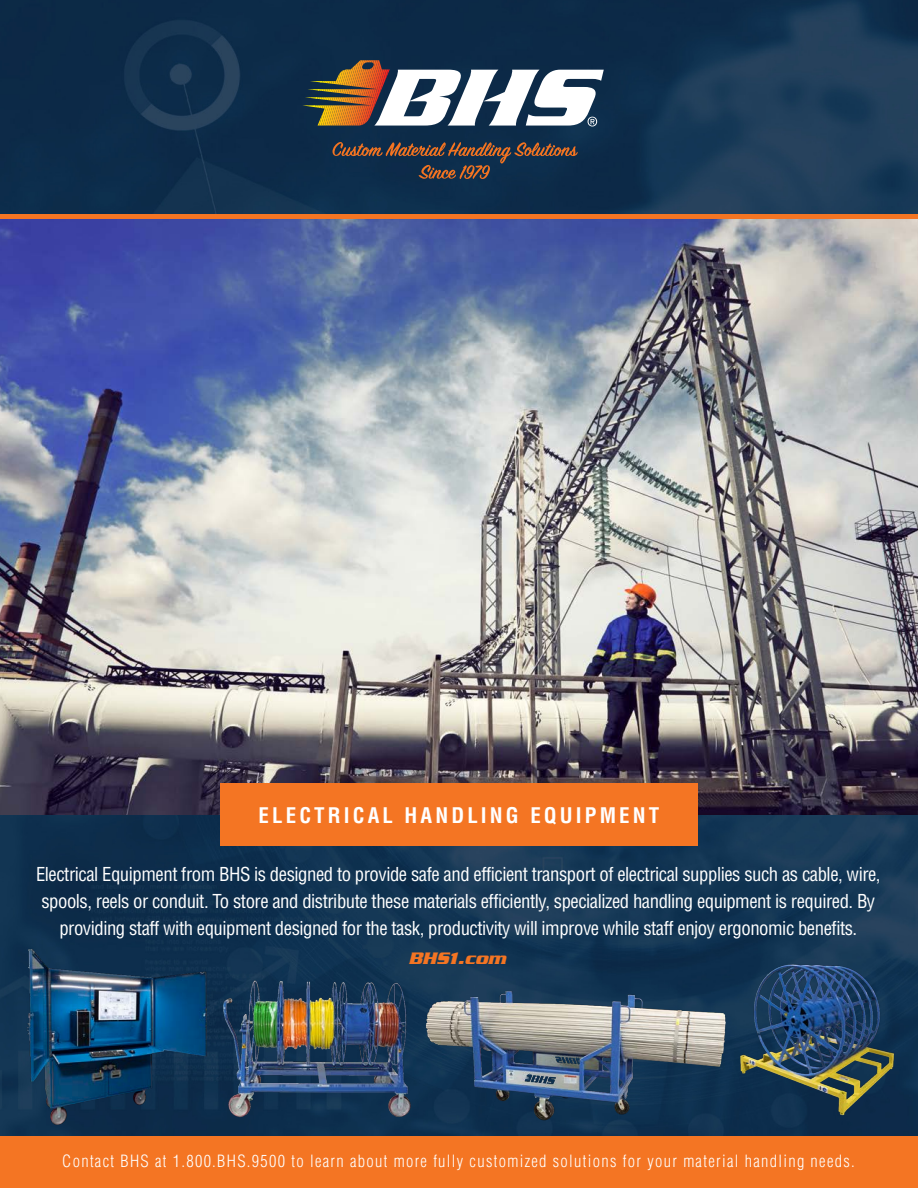
<style>
.page{position:relative;width:918px;height:1188px;background:#fff}
.page>*{position:absolute;margin:0;border:0;box-sizing:border-box;transform-origin:0 0}
.t1{font:700 condensed 21px "Helvetica LT Std";letter-spacing:.15em;color:#fff}
.t2{font:condensed 18.75px/27px "Helvetica LT Std";letter-spacing:-.025em;color:#fff;text-align:center}
.t3{font:italic 700 18px "Serpentine Std";color:#f47523}
.t4{font:300 condensed 16.5px "Helvetica LT Std";letter-spacing:.08em;color:#fff}
</style>
<div class="page">
<img style="left:0;top:815px;width:918px;height:321px">
<img style="left:419px;top:985px;width:311px;height:142px">
<div style="left:0;top:1136px;width:918px;height:52px;background:#f47523"></div>
<img style="left:0;top:0;width:918px;height:815px">
<div style="left:220px;top:783px;width:478px;height:63px;background:#f47523"></div>
<div style="left:0;top:214px;width:918px;height:5px;background:#f47523"></div>
<svg style="left:302px;top:60px;width:302px;height:66px"></svg>
<svg style="left:332px;top:142px;width:246px;height:37px;background:#373943"></svg>
<img style="left:216px;top:978px;width:200px;height:142px">
<img style="left:725px;top:955px;width:193px;height:165px">
<img style="left:27px;top:947px;width:181px;height:180px">
<p class="t1" style="left:258px;top:802px;width:402px">ELECTRICAL HANDLING EQUIPMENT</p>
<p class="t2" style="left:36px;top:861px;width:846px">Electrical Equipment from BHS is designed to provide safe and efficient transport of electrical supplies such as cable, wire, spools, reels or conduit. To store and distribute these materials efficiently, specialized handling equipment is required. By providing staff with equipment designed for the task, productivity will improve while staff enjoy ergonomic benefits.</p>
<p class="t3" style="left:408px;top:948px;width:99px">BHS1.com</p>
<p class="t4" style="left:62px;top:1150px;width:794px">Contact BHS at 1.800.BHS.9500 to learn about more fully customized solutions for your material handling needs.</p>
</div>
